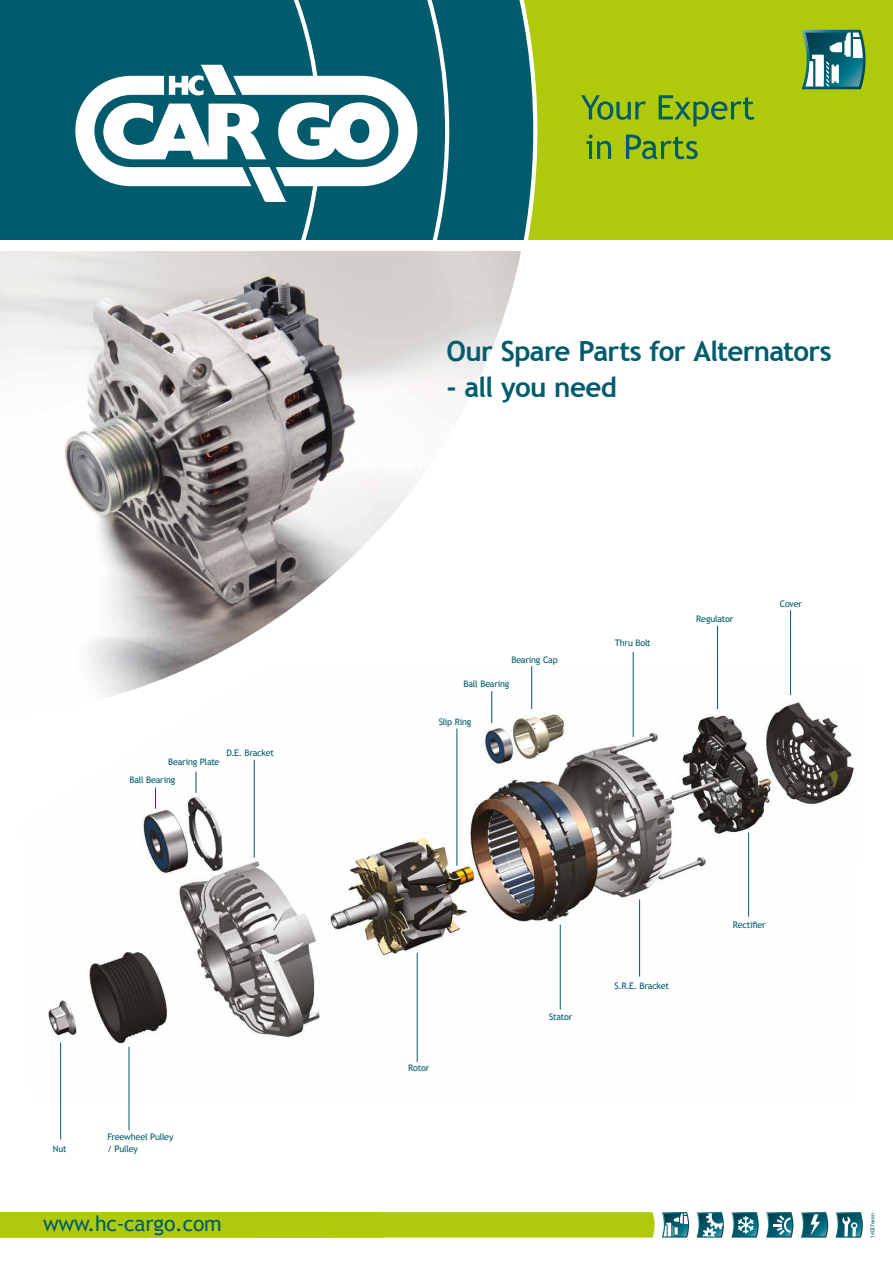
<style>
.page{position:relative;width:893px;height:1263px;background:#fff}
.page>*{position:absolute;margin:0;border:0;box-sizing:border-box;transform-origin:0 0}
.t1{font:700 27.75px "Trebuchet MS";letter-spacing:-.025em;color:#005b6c}
.t2{font:21.23px "Trebuchet MS";letter-spacing:-.01em;color:#005b6c}
.t3{font:9px/12px "Trebuchet MS";letter-spacing:-.03em;color:#005b6c}
.t4{font:5.25px "Trebuchet MS";letter-spacing:-.015em;color:#005b6c}
</style>
<div class="page">
<svg style="left:0;top:251px;width:521px;height:412px"></svg>
<svg style="left:1px;top:0;width:892px;height:240px;background:#649a5a"></svg>
<svg style="left:766px;top:1212px;width:27px;height:25px"></svg>
<svg style="left:731px;top:1212px;width:28px;height:25px"></svg>
<svg style="left:835px;top:1212px;width:28px;height:25px"></svg>
<svg style="left:801px;top:1212px;width:27px;height:25px"></svg>
<svg style="left:696px;top:1212px;width:28px;height:25px"></svg>
<svg style="left:662px;top:1212px;width:27px;height:25px"></svg>
<svg style="left:801px;top:30px;width:64px;height:59px"></svg>
<hr style="left:0;top:0;width:1px;height:241px;background:#005b6c">
<img style="left:47px;top:663px;width:808px;height:438px">
<div style="left:0;top:1212px;width:655px;height:25px;background:#afca0b"></div>
<hr style="left:417px;top:952px;width:1px;height:110px;background:#005b6c">
<hr style="left:129px;top:1047px;width:1px;height:83px;background:#005b6c">
<hr style="left:560px;top:925px;width:1px;height:84px;background:#005b6c">
<hr style="left:531px;top:666px;width:1px;height:43px;background:#005b6c">
<hr style="left:639px;top:899px;width:1px;height:77px;background:#005b6c">
<hr style="left:790px;top:610px;width:1px;height:85px;background:#005b6c">
<hr style="left:491px;top:691px;width:1px;height:32px;background:#005b6c">
<svg style="left:155px;top:787px;width:1px;height:22px"></svg>
<hr style="left:254px;top:760px;width:1px;height:97px;background:#005b6c">
<hr style="left:60px;top:1042px;width:1px;height:97px;background:#005b6c">
<hr style="left:457px;top:728px;width:1px;height:138px;background:#005b6c">
<hr style="left:717px;top:626px;width:1px;height:83px;background:#005b6c">
<hr style="left:748px;top:832px;width:1px;height:85px;background:#005b6c">
<hr style="left:633px;top:652px;width:1px;height:85px;background:#005b6c">
<svg style="left:196px;top:771px;width:1px;height:22px"></svg>
<p class="t3" style="left:226px;top:747px;width:49px">D.E. Bracket</p>
<p class="t3" style="left:168px;top:756px;width:53px">Bearing Plate</p>
<p class="t3" style="left:129px;top:774px;width:47px">Ball Bearing</p>
<p class="t3" style="left:53px;top:1143px;width:15px">Nut</p>
<p class="t3" style="left:107px;top:1131px;width:68px">Freewheel Pulley / Pulley</p>
<h2 class="t2" style="left:43px;top:1211px;width:180px">www.hc-cargo.com</h2>
<h1 class="t1" style="left:447px;top:333px;width:387px">Our Spare Parts for Alternators</h1>
<h1 class="t1" style="left:447px;top:369px;width:172px">- all you need</h1>
<p class="t3" style="left:511px;top:653px;width:48px">Bearing Cap</p>
<p class="t3" style="left:463px;top:678px;width:47px">Ball Bearing</p>
<p class="t3" style="left:439px;top:716px;width:34px">Slip Ring</p>
<p class="t3" style="left:615px;top:637px;width:38px">Thru Bolt</p>
<p class="t3" style="left:696px;top:613px;width:38px">Regulator</p>
<p class="t3" style="left:780px;top:598px;width:23px">Cover</p>
<p class="t3" style="left:408px;top:1062px;width:22px">Rotor</p>
<p class="t3" style="left:549px;top:1010px;width:25px">Stator</p>
<p class="t3" style="left:614px;top:979px;width:56px">S.R.E. Bracket</p>
<p class="t3" style="left:733px;top:919px;width:34px">Rectifier</p>
<p class="t4" style="left:869px;top:1238px;width:26px;rotate:-90deg">14027exen</p>
</div>
